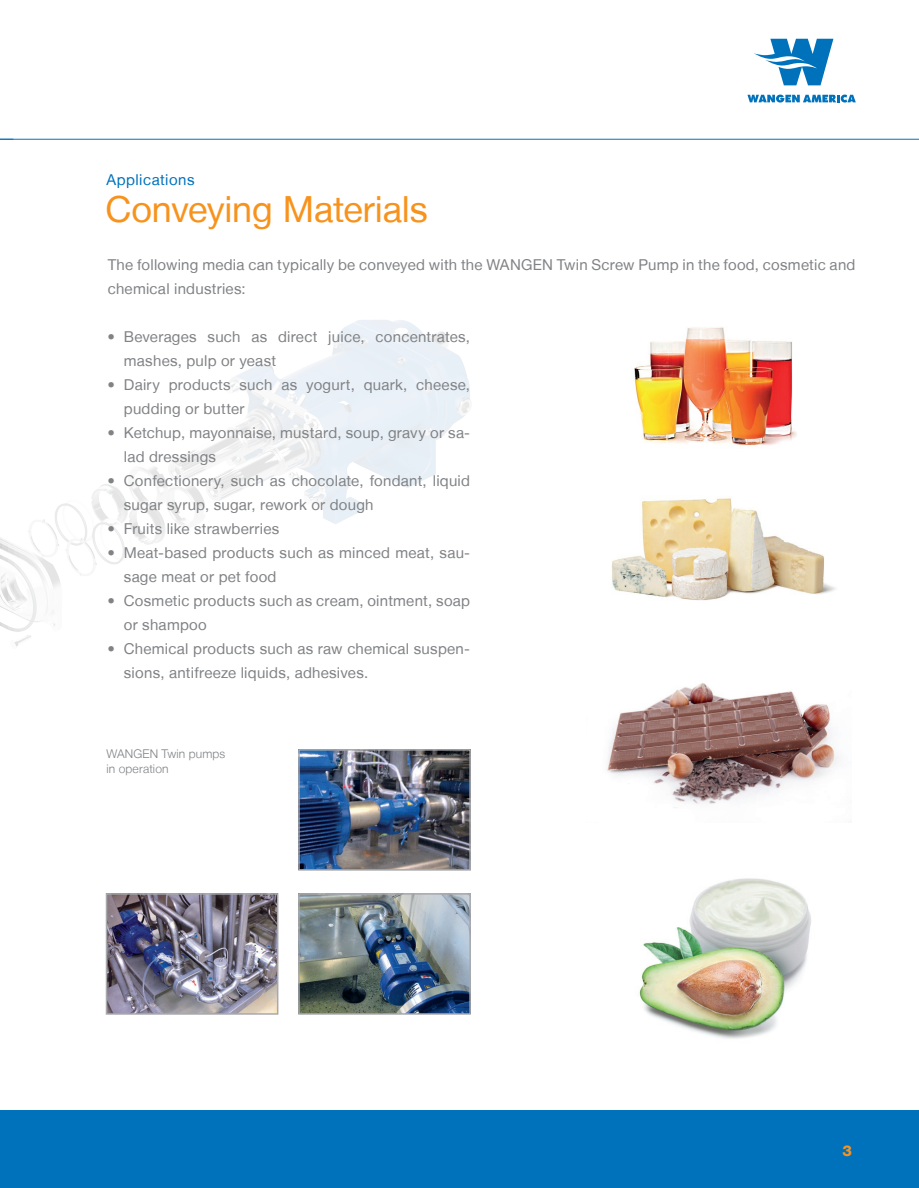
<style>
.page{position:relative;width:919px;height:1188px;background:#fff}
.page>*{position:absolute;margin:0;border:0;box-sizing:border-box;transform-origin:0 0}
.t1{font:36px "Helvetica Neue LT";letter-spacing:-.005em;color:#f7931d}
.t2{font:15px/24px "Helvetica Neue LT";letter-spacing:.015em;color:#808285}
.t3{font:15px "Helvetica Neue LT";letter-spacing:.03em;color:#0072bc}
.t4{font:800 15px "Helvetica Neue LT";color:#f7931d}
.t5{font:300 12px/14.4px "Helvetica Neue LT";letter-spacing:.015em;color:#808285}
</style>
<div class="page">
<div style="left:0;top:1109px;width:918px;height:78px;background:#0072bc"></div>
<svg style="left:747px;top:95px;width:108px;height:7px"></svg>
<svg style="left:754px;top:39px;width:79px;height:46px"></svg>
<hr style="left:0;top:139px;width:918px;height:1px;background:#0072bc">
<svg style="left:0;top:139px;width:13px;height:1px"></svg>
<img style="left:0;top:320px;width:471px;height:695px">
<img style="left:607px;top:683px;width:231px;height:125px">
<img style="left:612px;top:498px;width:224px;height:103px">
<img style="left:639px;top:878px;width:172px;height:161px">
<img style="left:634px;top:327px;width:163px;height:119px">
<img style="left:109px;top:896px;width:166px;height:115px">
<div style="left:106px;top:893px;width:172px;height:121px;border:2px solid #a8a9ad"></div>
<img style="left:301px;top:752px;width:166px;height:115px">
<div style="left:298px;top:749px;width:172px;height:121px;border:2px solid #a8a9ad"></div>
<img style="left:301px;top:896px;width:166px;height:115px">
<div style="left:298px;top:893px;width:172px;height:121px;border:2px solid #a8a9ad"></div>
<p class="t3" style="left:106px;top:170px;width:90px">Applications</p>
<h1 class="t1" style="left:105px;top:187px;width:324px">Conveying Materials</h1>
<p class="t2" style="left:108px;top:252px;width:749px">The following media can typically be conveyed with the WANGEN Twin Screw Pump in the food, cosmetic and chemical industries:</p>
<p class="t2" style="left:124px;top:324px;width:347px;text-indent:-16px">• Beverages such as direct juice, concentrates, mashes, pulp or yeast</p>
<p class="t2" style="left:124px;top:372px;width:347px;text-indent:-16px">• Dairy products such as yogurt, quark, cheese, pudding or butter</p>
<p class="t2" style="left:124px;top:420px;width:347px;text-indent:-16px">• Ketchup, mayonnaise, mustard, soup, gravy or sa&shy;lad dressings</p>
<p class="t2" style="left:124px;top:468px;width:347px;text-indent:-16px">• Confectionery, such as chocolate, fondant, liquid sugar syrup, sugar, rework or dough</p>
<p class="t2" style="left:107px;top:516px;width:173px">• Fruits like strawberries</p>
<p class="t2" style="left:124px;top:540px;width:347px;text-indent:-16px">• Meat-based products such as minced meat, sau&shy;sage meat or pet food</p>
<p class="t2" style="left:124px;top:588px;width:347px;text-indent:-16px">• Cosmetic products such as cream, ointment, soap or shampoo</p>
<p class="t2" style="left:124px;top:636px;width:347px;text-indent:-16px">• Chemical products such as raw chemical suspen&shy;sions, antifreeze liquids, adhesives.</p>
<p class="t5" style="left:106px;top:746px;width:120px">WANGEN Twin pumps in operation</p>
<p class="t4" style="left:842px;top:1142px;width:11px">3</p>
</div>
